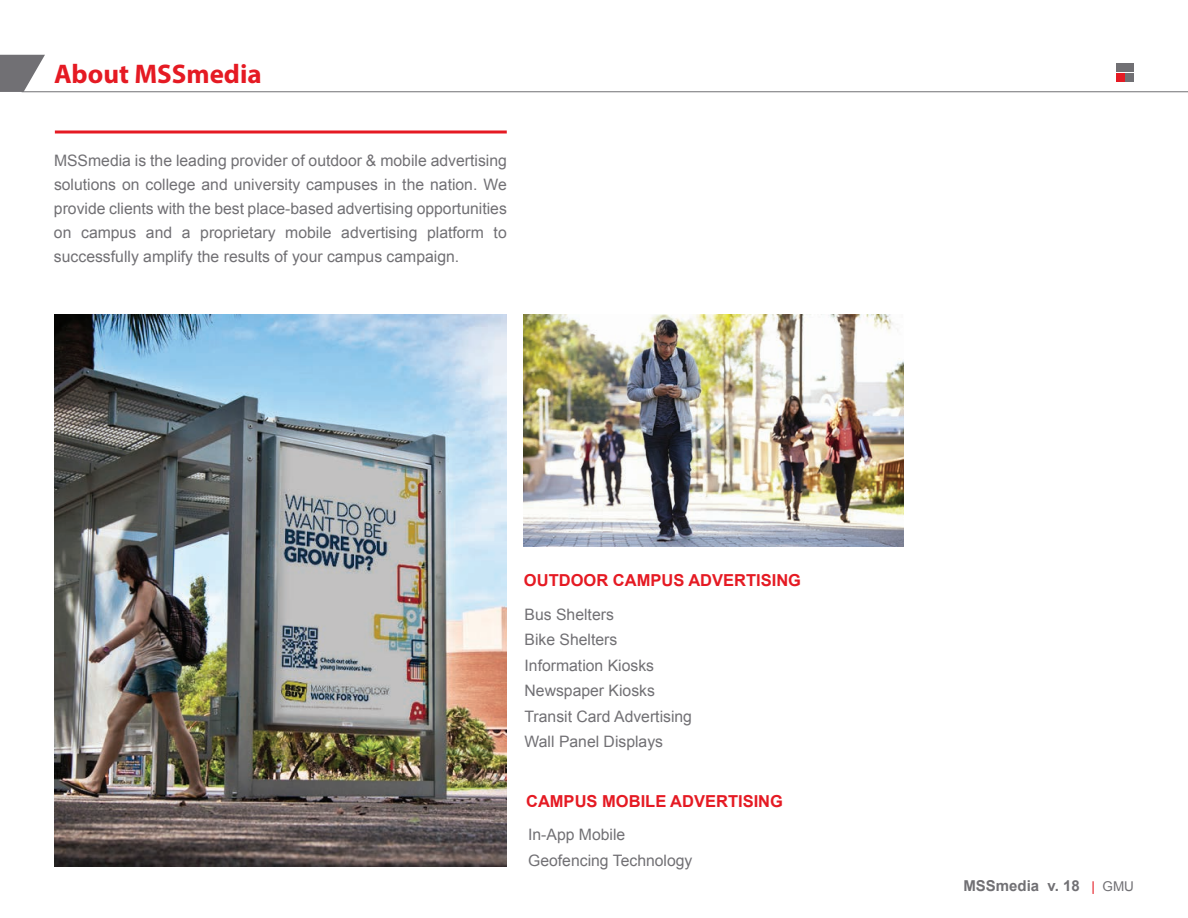
<style>
.page{position:relative;width:1188px;height:918px;background:#fff}
.page>*{position:absolute;margin:0;border:0;box-sizing:border-box;transform-origin:0 0}
.t1{font:700 27px "Myriad Pro";color:#e51a23}
.t2{font:700 16.5px "Arial";color:#e51a23}
.t3{font:15.75px/25.5px "Arial";color:#717074}
.t4{font:700 15px "Arial";color:#717074}
.s1{font-weight:400;font-size:13.5px;color:#e51a23}
.s2{font-weight:400;font-size:13.5px}
</style>
<div class="page">
<svg style="left:0;top:55px;width:45px;height:37px"></svg>
<hr style="left:22px;top:92px;width:1166px;height:1px;background:#717074">
<div style="left:1116px;top:63px;width:8px;height:8px;background:#717074"></div>
<div style="left:1116px;top:73px;width:8px;height:8px;background:#e51a23"></div>
<div style="left:1126px;top:63px;width:8px;height:8px;background:#717074"></div>
<div style="left:1126px;top:73px;width:8px;height:8px;background:#717074"></div>
<svg style="left:55px;top:130px;width:452px;height:4px;background:#eb5359"></svg>
<img style="left:55px;top:314px;width:452px;height:553px">
<img style="left:524px;top:314px;width:379px;height:233px">
<h1 class="t1" style="left:54px;top:57px;width:209px">About MSSmedia</h1>
<p class="t3" style="left:54px;top:148px;width:454px;line-height:24px;text-align:justify">MSSmedia is the leading provider of outdoor &amp; mobile advertising solutions on college and university campuses in the nation. We provide clients with the best place-based advertising opportunities on campus and a proprietary mobile advertising platform to successfully amplify the results of your campus campaign.</p>
<p class="t2" style="left:524px;top:569px;width:279px">OUTDOOR CAMPUS ADVERTISING</p>
<p class="t3" style="left:525px;top:602px;width:169px">Bus Shelters<br>Bike Shelters<br>Information Kiosks<br>Newspaper Kiosks<br>Transit Card Advertising<br>Wall Panel Displays</p>
<p class="t2" style="left:526px;top:791px;width:258px">CAMPUS MOBILE ADVERTISING</p>
<p class="t3" style="left:528px;top:822px;width:166px">In-App Mobile<br>Geofencing Technology</p>
<p class="t4" style="left:963px;top:876px;width:172px">MSSmedia v. 18 <span class="s1">|</span> <span class="s2">GMU</span></p>
</div>
